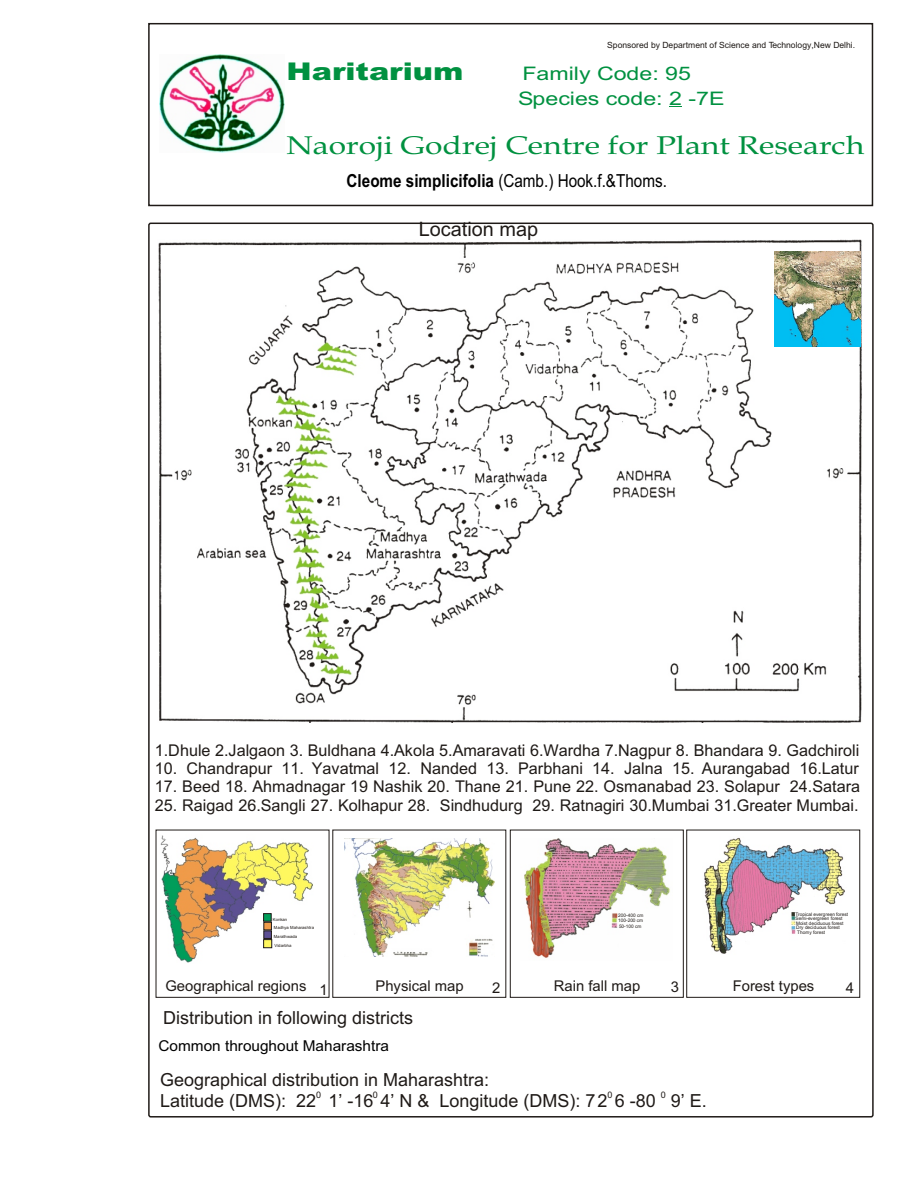
<style>
.page{position:relative;width:918px;height:1188px;background:#fff}
.page>*{position:absolute;margin:0;border:0;box-sizing:border-box;transform-origin:0 0}
.t1{font:25.65px "Book Antiqua";color:#009140;scale:1.24 1}
.t2{font:900 24.45px "Arial";color:#009140;scale:1.24 1}
.t3{font:19.95px "Arial";color:#1f1a17}
.t4{font:18.6px/24.5px "Arial";color:#009140;scale:1.24 1}
.t5{font:18px "Arial";color:#1f1a17}
.t6{font:18px "Arial";color:#000;scale:.85 1}
.t7{font:16.2px "Arial";color:#1f1a17}
.t8{font:15px "Arial";color:#000}
.t9{font:14.85px "Arial";color:#1f1a17}
.t10{font:9px "Arial";color:#1f1a17}
.t11{font:8.55px "Arial";color:#1f1a17}
.t12{font:4.8px/5.2px "Arial";color:#1f1a17;text-align:justify}
.t13{font:4.2px/8.2px "Arial";color:#1f1a17}
.s1{font-weight:700}
</style>
<div class="page">
<img style="left:344px;top:839px;width:150px;height:117px">
<img style="left:158px;top:239px;width:704px;height:484px">
<img style="left:775px;top:252px;width:85px;height:94px">
<img style="left:781px;top:265px;width:77px;height:75px">
<img style="left:793px;top:302px;width:22px;height:18px">
<div style="left:510px;top:830px;width:174px;height:168px;border:1px solid #1f1a17"></div>
<div style="left:686px;top:830px;width:174px;height:168px;border:1px solid #1f1a17"></div>
<img style="left:704px;top:837px;width:141px;height:117px">
<img style="left:160px;top:835px;width:153px;height:128px">
<div style="left:263px;top:913px;width:8px;height:8px;background:#009e59;border:1px solid #1f1a17"></div>
<div style="left:264px;top:922px;width:8px;height:8px;background:#f09c4a;border:1px solid #1f1a17"></div>
<div style="left:264px;top:931px;width:8px;height:8px;background:#5c4f94;border:1px solid #1f1a17"></div>
<div style="left:263px;top:939px;width:9px;height:9px;background:#fff75e;border:1px solid #1f1a17"></div>
<img style="left:524px;top:839px;width:146px;height:119px">
<svg style="left:669px;top:106px;width:13px;height:1px"></svg>
<img style="left:160px;top:55px;width:124px;height:97px">
<div style="left:148px;top:23px;width:725px;height:183px;border:2px solid #1f1a17"></div>
<p class="t11" style="left:607px;top:42px;width:250px">Sponsored by Department of Science and Technology,New Delhi.</p>
<h2 class="t2" style="left:287px;top:63px;width:144px">Haritarium</h2>
<p class="t4" style="left:518px;top:63px;width:168px">Family Code: 95<br>Species code: 2 -7E</p>
<h1 class="t1" style="left:287px;top:136px;width:467px">Naoroji Godrej Centre for Plant Research</h1>
<p class="t6" style="left:347px;top:174px;width:378px"><span class="s1">Cleome simplicifolia</span> (Camb.) Hook.f.&amp;Thoms.</p>
<p class="t3" style="left:419px;top:221px;width:121px">Location map</p>
<p class="t7" style="left:155px;top:744px;width:706px">1.Dhule 2.Jalgaon 3. Buldhana 4.Akola 5.Amaravati 6.Wardha 7.Nagpur 8. Bhandara 9. Gadchiroli</p>
<p class="t7" style="left:155px;top:763px;width:705px">10. Chandrapur 11. Yavatmal 12. Nanded 13. Parbhani 14. Jalna 15. Aurangabad 16.Latur</p>
<p class="t7" style="left:155px;top:781px;width:707px">17. Beed 18. Ahmadnagar 19 Nashik 20. Thane 21. Pune 22. Osmanabad 23. Solapur 24.Satara</p>
<p class="t7" style="left:155px;top:799px;width:705px">25. Raigad 26.Sangli 27. Kolhapur 28. Sindhudurg 29. Ratnagiri 30.Mumbai 31.Greater Mumbai.</p>
<p class="t13" style="left:273px;top:915px;width:43px">Konkan<br>Madhya Maharashtra</p>
<p class="t13" style="left:274px;top:932px;width:25px;line-height:9.1px">Marathwada<br>Vidarbha</p>
<p class="t9" style="left:165px;top:981px;width:164px">Geographical regions 1</p>
<p class="t12" style="left:618px;top:913px;width:27px">200-400 cm 100-200 cm 50-100 cm</p>
<p class="t12" style="left:795px;top:912px;width:54px">Tropical evergreen forest</p>
<p class="t12" style="left:796px;top:916px;width:49px">Semi-evergreen forest</p>
<p class="t12" style="left:796px;top:921px;width:49px">Moist deciduous forest</p>
<p class="t12" style="left:796px;top:926px;width:45px">Dry deciduous forest</p>
<p class="t12" style="left:797px;top:930px;width:29px">Thorny forest</p>
<p class="t9" style="left:376px;top:981px;width:90px">Physical map</p>
<p class="t9" style="left:492px;top:982px;width:10px">2</p>
<p class="t9" style="left:554px;top:981px;width:88px">Rain fall map</p>
<p class="t9" style="left:671px;top:981px;width:10px">3</p>
<p class="t9" style="left:733px;top:981px;width:83px">Forest types</p>
<p class="t9" style="left:846px;top:982px;width:10px">4</p>
<p class="t5" style="left:163px;top:1011px;width:252px">Distribution in following districts</p>
<p class="t8" style="left:159px;top:1040px;width:232px">Common throughout Maharashtra</p>
<p class="t5" style="left:160px;top:1073px;width:331px">Geographical distribution in Maharashtra:</p>
<p class="t10" style="left:316px;top:1091px;width:7px">0</p>
<p class="t10" style="left:373px;top:1091px;width:7px">0</p>
<p class="t10" style="left:607px;top:1091px;width:7px">0</p>
<p class="t10" style="left:661px;top:1091px;width:7px">0</p>
<p class="t5" style="left:160px;top:1094px;width:548px">Latitude (DMS): 22 1’ -16 4’ N &amp; Longitude (DMS): 72 6 -80 9’ E.</p>
</div>
